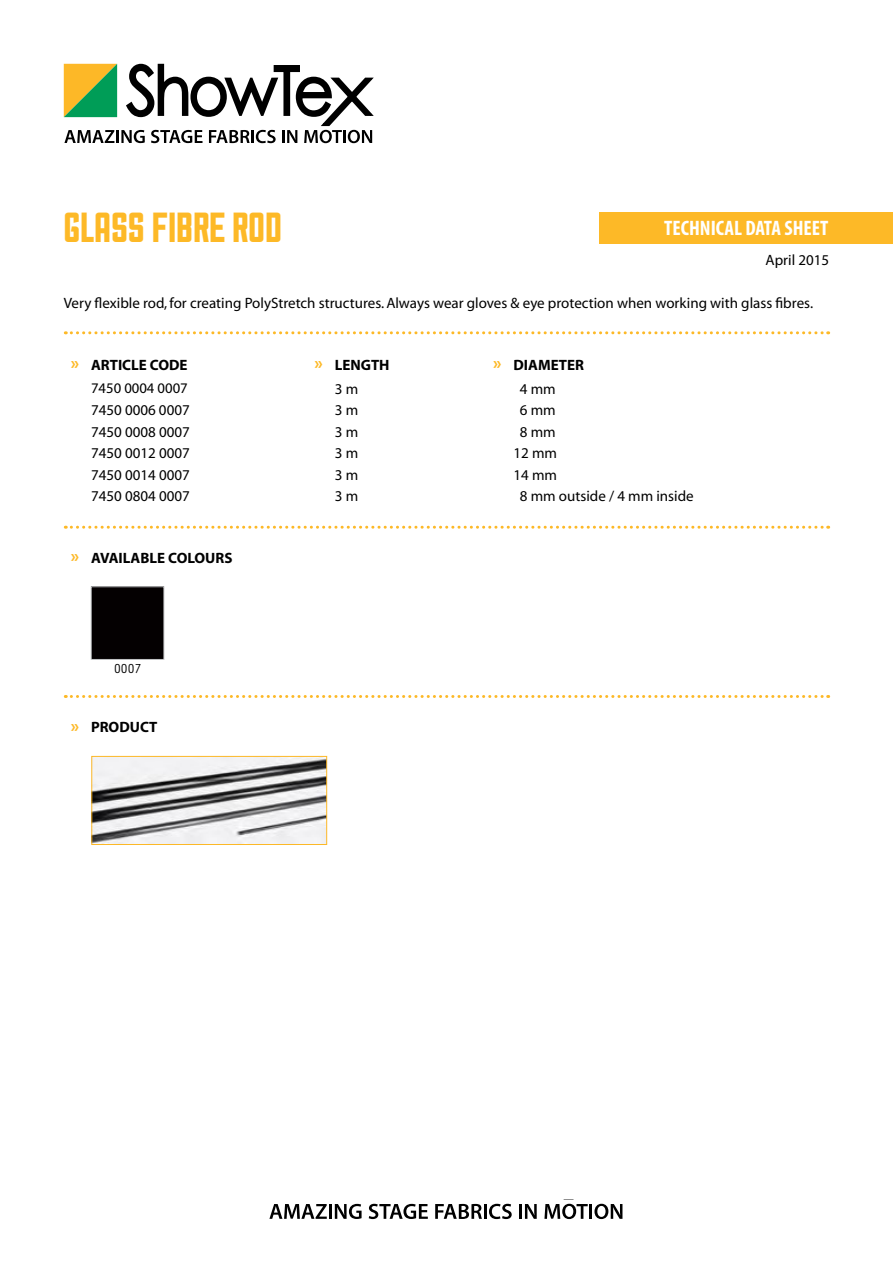
<style>
.page{position:relative;width:893px;height:1263px;background:#fff}
.page>*{position:absolute;margin:0;border:0;box-sizing:border-box;transform-origin:0 0}
.t1{font:42px "Sullivan Fill";letter-spacing:.01em;color:#fdb927}
.t2{font:700 condensed 21px "Myriad Pro";color:#fff}
.t3{font:15px "Myriad";color:#000}
.t4{font:700 15px "Myriad Pro";color:#000}
.t5{font:15px "Myriad Pro";color:#000}
.t6{font:14.7px "Myriad";color:#000}
.t7{font:13.5px "Orator Std";color:#000}
.s1{font-size:18px;color:#fdb927}
</style>
<div class="page">
<svg style="left:269px;top:1204px;width:58px;height:15px"></svg>
<hr style="left:329px;top:1204px;width:3px;height:15px;background:#000">
<svg style="left:335px;top:1204px;width:27px;height:15px"></svg>
<svg style="left:369px;top:1204px;width:59px;height:15px"></svg>
<svg style="left:435px;top:1204px;width:47px;height:15px"></svg>
<hr style="left:484px;top:1204px;width:3px;height:15px;background:#000">
<svg style="left:489px;top:1204px;width:23px;height:15px"></svg>
<hr style="left:519px;top:1204px;width:3px;height:15px;background:#000">
<svg style="left:525px;top:1204px;width:12px;height:15px"></svg>
<svg style="left:544px;top:1199px;width:79px;height:20px"></svg>
<svg style="left:64px;top:64px;width:310px;height:79px"></svg>
<svg style="left:65px;top:331px;width:764px;height:3px"></svg>
<div style="left:600px;top:212px;width:293px;height:31px;background:#fdb927"></div>
<svg style="left:65px;top:526px;width:764px;height:3px"></svg>
<svg style="left:65px;top:695px;width:764px;height:3px"></svg>
<img style="left:93px;top:758px;width:232px;height:85px">
<div style="left:91px;top:756px;width:236px;height:89px;border:1px solid #fdb827"></div>
<div style="left:93px;top:588px;width:69px;height:70px;background:#040001"></div>
<div style="left:91px;top:586px;width:73px;height:74px;border:1px solid #c7c8ca"></div>
<h1 class="t1" style="left:64px;top:208px;width:219px">GLASS FIBRE ROD</h1>
<h2 class="t2" style="left:664px;top:215px;width:166px">TECHNICAL DATA SHEET</h2>
<p class="t5" style="left:765px;top:251px;width:65px">April 2015</p>
<p class="t3" style="left:64px;top:295px;width:751px">Very flexible rod, for creating PolyStretch structures. Always wear gloves &amp; eye protection when working with glass fibres.</p>
<p class="t4" style="left:71px;top:355px;width:118px"><span class="s1">»</span> ARTICLE CODE</p>
<p class="t4" style="left:314px;top:355px;width:77px"><span class="s1">»</span> LENGTH</p>
<p class="t4" style="left:493px;top:355px;width:92px"><span class="s1">»</span> DIAMETER</p>
<p class="t6" style="left:91px;top:381px;width:98px">7450 0004 0007</p>
<p class="t3" style="left:335px;top:381px;width:25px">3 m</p>
<p class="t3" style="left:520px;top:381px;width:37px">4 mm</p>
<p class="t3" style="left:91px;top:403px;width:100px">7450 0006 0007</p>
<p class="t3" style="left:335px;top:403px;width:25px">3 m</p>
<p class="t3" style="left:520px;top:403px;width:37px">6 mm</p>
<p class="t3" style="left:91px;top:424px;width:100px">7450 0008 0007</p>
<p class="t3" style="left:335px;top:424px;width:25px">3 m</p>
<p class="t3" style="left:520px;top:424px;width:37px">8 mm</p>
<p class="t3" style="left:91px;top:446px;width:100px">7450 0012 0007</p>
<p class="t3" style="left:335px;top:446px;width:25px">3 m</p>
<p class="t3" style="left:513px;top:446px;width:45px">12 mm</p>
<p class="t3" style="left:91px;top:467px;width:100px">7450 0014 0007</p>
<p class="t3" style="left:335px;top:467px;width:25px">3 m</p>
<p class="t3" style="left:513px;top:467px;width:45px">14 mm</p>
<p class="t3" style="left:91px;top:489px;width:100px">7450 0804 0007</p>
<p class="t3" style="left:335px;top:489px;width:25px">3 m</p>
<p class="t3" style="left:520px;top:489px;width:175px">8 mm outside / 4 mm inside</p>
<p class="t4" style="left:71px;top:548px;width:163px"><span class="s1">»</span> AVAILABLE COLOURS</p>
<p class="t7" style="left:114px;top:658px;width:30px">0007</p>
<p class="t4" style="left:71px;top:718px;width:88px"><span class="s1">»</span> PRODUCT</p>
</div>
